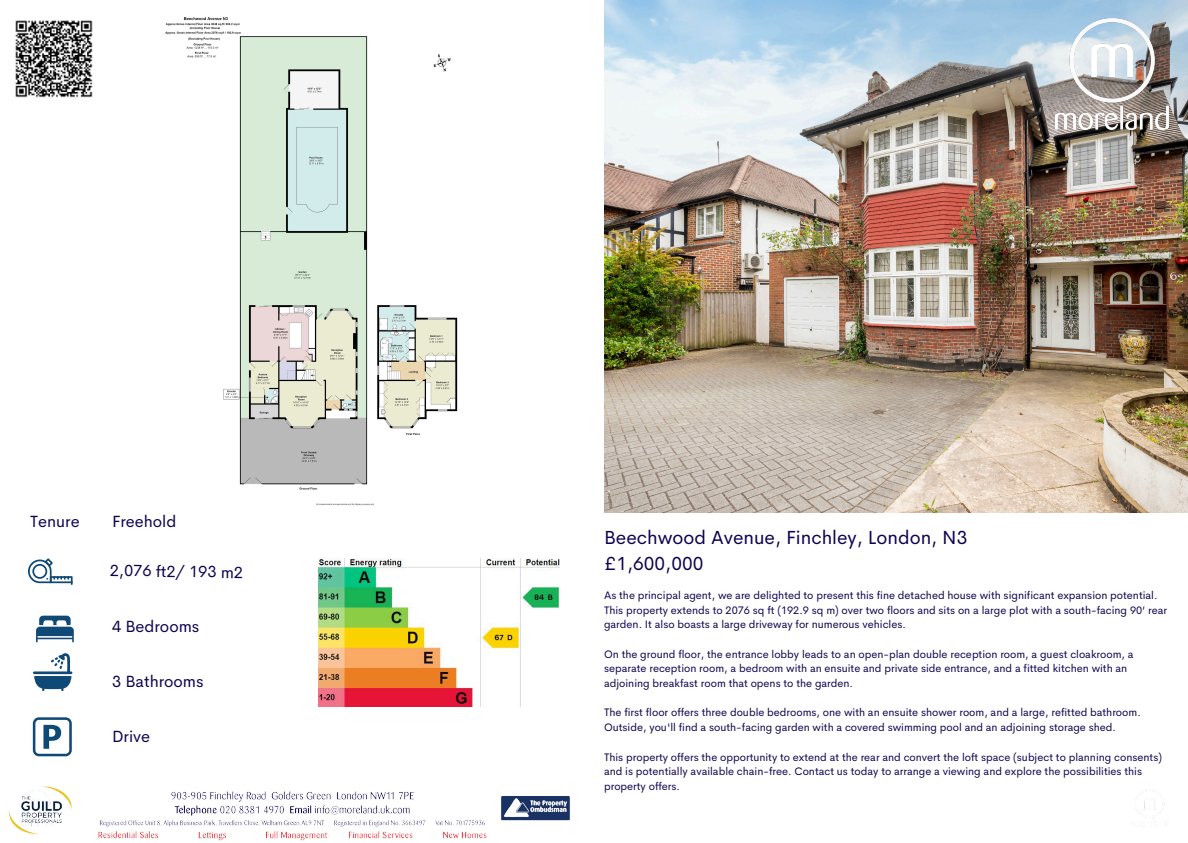
<style>
.page{position:relative;width:1188px;height:843px;background:#fff}
.page>*{position:absolute;margin:0;border:0;box-sizing:border-box;transform-origin:0 0}
.t1{font:19px "Cerebri Sans";color:#0e034f}
.t2{font:16.3px "Cerebri Sans";color:#0e034f}
.t3{font:10.9px/14.7px "Cerebri Sans";color:#0e034f}
</style>
<div class="page">
<img style="left:1142px;top:789px;width:24px;height:36px">
<img style="left:9px;top:786px;width:561px;height:55px">
<img style="left:604px;top:0;width:584px;height:512px">
<img style="left:1056px;top:17px;width:112px;height:113px">
<img style="left:165px;top:17px;width:293px;height:489px">
<img style="left:15px;top:20px;width:78px;height:77px">
<svg style="left:36px;top:615px;width:38px;height:27px"></svg>
<svg style="left:33px;top:653px;width:39px;height:37px"></svg>
<svg style="left:33px;top:717px;width:39px;height:39px"></svg>
<svg style="left:28px;top:558px;width:44px;height:26px"></svg>
<img style="left:319px;top:558px;width:240px;height:148px">
<p class="t2" style="left:30px;top:511px;width:51px">Tenure</p>
<p class="t2" style="left:112px;top:510px;width:66px">Freehold</p>
<h2 class="t2" style="left:110px;top:559px;width:135px;rotate:1deg">2,076 ft2/ 193 m2</h2>
<h2 class="t2" style="left:112px;top:615px;width:89px">4 Bedrooms</h2>
<h2 class="t2" style="left:112px;top:670px;width:93px">3 Bathrooms</h2>
<p class="t2" style="left:112px;top:725px;width:40px">Drive</p>
<p class="t1" style="left:604px;top:525px;width:365px">Beechwood Avenue, Finchley, London, N3</p>
<p class="t1" style="left:604px;top:550px;width:101px">£1,600,000</p>
<p class="t3" style="left:604px;top:587px;width:565px">As the principal agent, we are delighted to present this fine detached house with significant expansion potential.<br>This property extends to 2076 sq ft (192.9 sq m) over two floors and sits on a large plot with a south-facing 90’ rear garden. It also boasts a large driveway for numerous vehicles.</p>
<h1 class="t3" style="left:604px;top:646px;width:531px">On the ground floor, the entrance lobby leads to an open-plan double reception room, a guest cloakroom, a separate reception room, a bedroom with an ensuite and private side entrance, and a fitted kitchen with an adjoining breakfast room that opens to the garden.</h1>
<h1 class="t3" style="left:604px;top:705px;width:538px">The first floor offers three double bedrooms, one with an ensuite shower room, and a large, refitted bathroom.<br>Outside, you'll find a south-facing garden with a covered swimming pool and an adjoining storage shed.</h1>
<p class="t3" style="left:604px;top:749px;width:559px">This property offers the opportunity to extend at the rear and convert the loft space (subject to planning consents) and is potentially available chain-free. Contact us today to arrange a viewing and explore the possibilities this property offers.</p>
</div>
